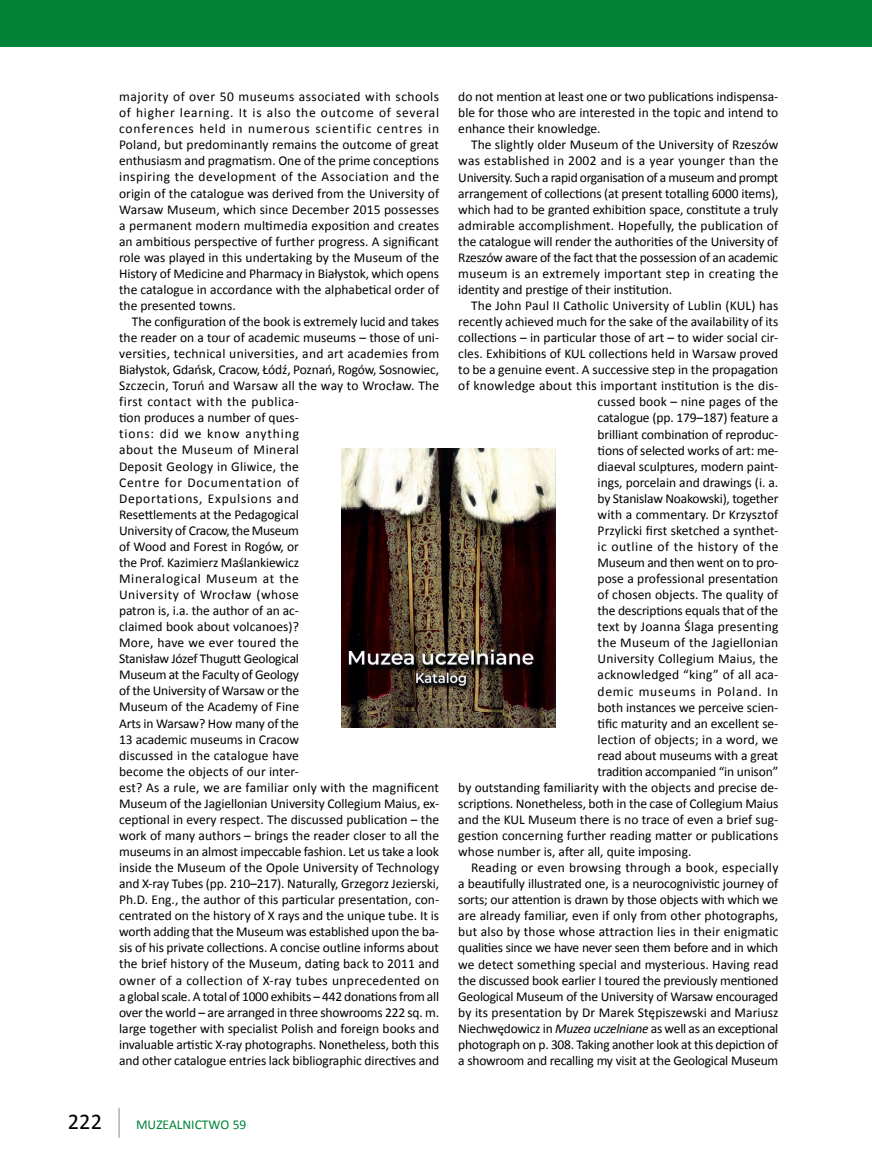
<style>
.page{position:relative;width:872px;height:1170px;background:#fff}
.page>*{position:absolute;margin:0;border:0;box-sizing:border-box;transform-origin:0 0}
.t1{font:22.5px "Calibri";color:#000}
.t2{font:13.5px/16px "Calibri";color:#000;text-align:justify}
.t3{font:13.5px "Calibri";letter-spacing:-.02em;color:#000}
.t4{font:13.5px "Calibri";letter-spacing:.02em;color:#000}
.t5{font:13.5px "Calibri";letter-spacing:.025em;color:#000}
.t6{font:13.5px "Calibri";letter-spacing:.035em;color:#000}
.t7{font:13.5px "Calibri";letter-spacing:.05em;color:#000}
.t8{font:13.5px "Calibri";color:#008237}
.s1{font-style:italic}
</style>
<div class="page">
<hr style="left:118px;top:1107px;width:2px;height:30px;background:#b3b2b2">
<div style="left:0;top:0;width:872px;height:47px;background:#008237"></div>
<img style="left:341px;top:448px;width:214px;height:279px">
<p class="t2" style="left:119px;top:89px;width:321px">majority of over 50 museums associated with schools of higher learning. It is also the outcome of several conferences held in numerous scientific centres in Poland, but predominantly remains the outcome of great enthusiasm and pragmatism. One of the prime conceptions inspiring the development of the Association and the origin of the catalogue was derived from the University of Warsaw Museum, which since December 2015 possesses a permanent modern multimedia exposition and creates an ambitious perspective of further progress. A significant role was played in this undertaking by the Museum of the History of Medicine and Pharmacy in Białystok, which opens the catalogue in accordance with the alphabetical order of the presented towns.</p>
<p class="t2" style="left:119px;top:313px;width:322px;text-align:left;text-indent:13px">The configuration of the book is extremely lucid and takes the reader on a tour of academic museums – those of uni&shy;versities, technical universities, and art academies from Białystok, Gdańsk, Cracow, Łódź, Poznań, Rogów, Sosnowiec, Szczecin, Toruń and Warsaw all the way to Wrocław. The first contact with the publica-<br>tion produces a number of ques-<br>tions: did we know anything<br>about the Museum of Mineral<br>Deposit Geology in Gliwice, the<br>Centre for Documentation of<br>Deportations, Expulsions and<br>Resettlements at the Pedagogical<br>University of Cracow, the Museum<br>of Wood and Forest in Rogów, or<br>the Prof. Kazimierz Maślankiewicz<br>Mineralogical Museum at the<br>University of Wrocław (whose<br>patron is, i.a. the author of an ac-<br>claimed book about volcanoes)?<br>More, have we ever toured the<br>Stanisław Józef Thugutt Geological<br>Museum at the Faculty of Geology<br>of the University of Warsaw or the<br>Museum of the Academy of Fine<br>Arts in Warsaw? How many of the<br>13 academic museums in Cracow<br>discussed in the catalogue have<br>become the objects of our inter-<br>est? As a rule, we are familiar only with the magnificent Museum of the Jagiellonian University Collegium Maius, ex&shy;ceptional in every respect. The discussed publication – the work of many authors – brings the reader closer to all the museums in an almost impeccable fashion. Let us take a look inside the Museum of the Opole University of Technology and X-ray Tubes (pp. 210–217). Naturally, Grzegorz Jezierski, Ph.D. Eng., the author of this particular presentation, con&shy;centrated on the history of X rays and the unique tube. It is worth adding that the Museum was established upon the ba&shy;sis of his private collections. A concise outline informs about the brief history of the Museum, dating back to 2011 and owner of a collection of X-ray tubes unprecedented on a global scale. A total of 1000 exhibits – 442 donations from all over the world – are arranged in three showrooms 222 sq. m. large together with specialist Polish and foreign books and invaluable artistic X-ray photographs. Nonetheless, both this and other catalogue entries lack bibliographic directives and</p>
<h1 class="t1" style="left:68px;top:1107px;width:36px">222</h1>
<p class="t8" style="left:136px;top:1115px;width:112px">MUZEALNICTWO 59</p>
<p class="t2" style="left:458px;top:89px;width:321px">do not mention at least one or two publications indispensa&shy;ble for those who are interested in the topic and intend to enhance their knowledge.</p>
<p class="t2" style="left:458px;top:137px;width:322px;text-indent:13px">The slightly older Museum of the University of Rzeszów was established in 2002 and is a year younger than the University. Such a rapid organisation of a museum and prompt arrangement of collections (at present totalling 6000 items), which had to be granted exhibition space, constitute a truly admirable accomplishment. Hopefully, the publication of the catalogue will render the authorities of the University of Rzeszów aware of the fact that the possession of an academic museum is an extremely important step in creating the identity and prestige of their institution.</p>
<p class="t2" style="left:471px;top:297px;width:309px">The John Paul II Catholic University of Lublin (KUL) has</p>
<p class="t2" style="left:458px;top:313px;width:321px">recently achieved much for the sake of the availability of its</p>
<p class="t2" style="left:458px;top:329px;width:321px">collections – in particular those of art – to wider social cir-</p>
<p class="t2" style="left:458px;top:346px;width:321px">cles. Exhibitions of KUL collections held in Warsaw proved</p>
<p class="t2" style="left:458px;top:362px;width:321px">to be a genuine event. A successive step in the propagation</p>
<p class="t4" style="left:458px;top:377px;width:321px">of knowledge about this important institution is the dis-</p>
<p class="t2" style="left:597px;top:394px;width:182px">cussed book – nine pages of the</p>
<p class="t2" style="left:597px;top:410px;width:182px">catalogue (pp. 179–187) feature a</p>
<p class="t2" style="left:597px;top:426px;width:182px">brilliant combination of reproduc-</p>
<p class="t2" style="left:597px;top:442px;width:182px">tions of selected works of art: me-</p>
<p class="t2" style="left:597px;top:458px;width:182px">diaeval sculptures, modern paint-</p>
<p class="t2" style="left:597px;top:474px;width:182px">ings, porcelain and drawings (i. a.</p>
<p class="t2" style="left:597px;top:490px;width:182px">by Stanislaw Noakowski), together</p>
<p class="t2" style="left:597px;top:506px;width:182px">with a commentary. Dr Krzysztof</p>
<p class="t2" style="left:597px;top:522px;width:182px">Przylicki first sketched a synthet-</p>
<p class="t6" style="left:597px;top:538px;width:182px">ic outline of the history of the</p>
<p class="t2" style="left:597px;top:554px;width:182px">Museum and then went on to pro-</p>
<p class="t2" style="left:597px;top:570px;width:182px">pose a professional presentation</p>
<p class="t2" style="left:597px;top:586px;width:182px">of chosen objects. The quality of</p>
<p class="t2" style="left:597px;top:602px;width:182px">the descriptions equals that of the</p>
<p class="t4" style="left:597px;top:618px;width:182px">text by Joanna Ślaga presenting</p>
<p class="t2" style="left:597px;top:634px;width:182px">the Museum of the Jagiellonian</p>
<p class="t2" style="left:597px;top:651px;width:182px">University Collegium Maius, the</p>
<p class="t2" style="left:597px;top:667px;width:182px">acknowledged “king” of all aca-</p>
<p class="t7" style="left:597px;top:682px;width:182px">demic museums in Poland. In</p>
<p class="t2" style="left:597px;top:699px;width:182px">both instances we perceive scien-</p>
<p class="t2" style="left:597px;top:715px;width:182px">tific maturity and an excellent se-</p>
<p class="t2" style="left:597px;top:731px;width:182px">lection of objects; in a word, we</p>
<p class="t2" style="left:597px;top:747px;width:182px">read about museums with a great</p>
<p class="t3" style="left:597px;top:762px;width:182px">tradition accompanied “in unison”</p>
<p class="t2" style="left:458px;top:779px;width:321px">by outstanding familiarity with the objects and precise de-</p>
<p class="t2" style="left:458px;top:795px;width:321px">scriptions. Nonetheless, both in the case of Collegium Maius</p>
<p class="t2" style="left:458px;top:811px;width:321px">and the KUL Museum there is no trace of even a brief sug-</p>
<p class="t2" style="left:458px;top:827px;width:321px">gestion concerning further reading matter or publications</p>
<p class="t2" style="left:458px;top:843px;width:235px">whose number is, after all, quite imposing.</p>
<p class="t5" style="left:471px;top:859px;width:309px">Reading or even browsing through a book, especially</p>
<p class="t2" style="left:458px;top:875px;width:321px">a beautifully illustrated one, is a neurocognivistic journey of</p>
<p class="t2" style="left:458px;top:891px;width:321px">sorts; our attention is drawn by those objects with which we</p>
<p class="t2" style="left:458px;top:907px;width:321px">are already familiar, even if only from other photographs,</p>
<p class="t2" style="left:458px;top:923px;width:321px">but also by those whose attraction lies in their enigmatic</p>
<p class="t3" style="left:458px;top:939px;width:321px">qualities since we have never seen them before and in which</p>
<p class="t2" style="left:458px;top:956px;width:321px">we detect something special and mysterious. Having read</p>
<p class="t3" style="left:458px;top:971px;width:322px">the discussed book earlier I toured the previously mentioned</p>
<p class="t2" style="left:458px;top:988px;width:321px">Geological Museum of the University of Warsaw encouraged</p>
<p class="t2" style="left:458px;top:1004px;width:321px">by its presentation by Dr Marek Stępiszewski and Mariusz</p>
<p class="t3" style="left:458px;top:1019px;width:321px">Niechwędowicz in <span class="s1">Muzea uczelniane</span> as well as an exceptional</p>
<p class="t3" style="left:458px;top:1035px;width:321px">photograph on p. 308. Taking another look at this depiction of</p>
<p class="t3" style="left:458px;top:1051px;width:321px">a showroom and recalling my visit at the Geological Museum</p>
</div>
